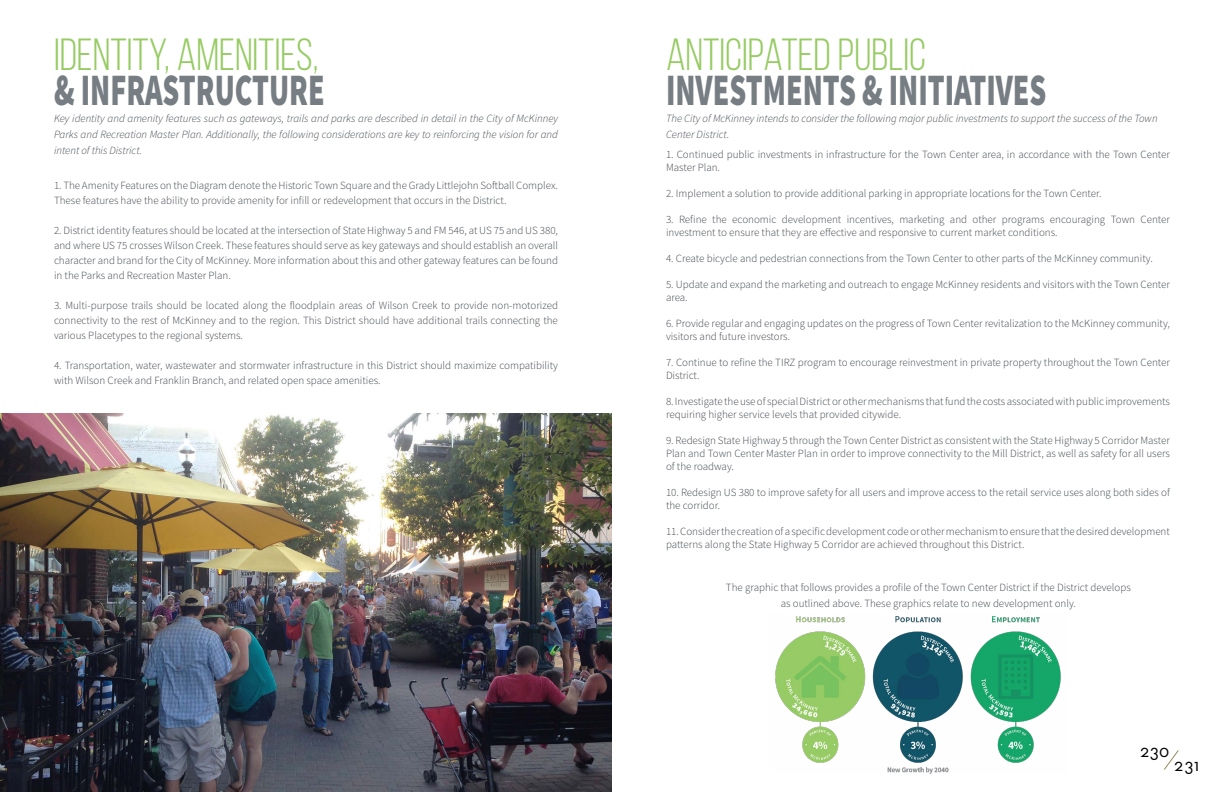
<style>
.page{position:relative;width:1224px;height:792px;background:#fff}
.page>*{position:absolute;margin:0;border:0;box-sizing:border-box;transform-origin:0 0}
.t1{font:900 45px "Source Sans Pro";color:#767e83;scale:.67 1}
.t2{font:45px "Bebas Neue";color:#97cb64}
.t3{font:18px "Futura SCTOT";letter-spacing:-.035em;color:#000}
.t4{font:300 11px/13px "Source Sans Pro";color:#42464f}
.t5{font:italic 300 11px/16px "Source Sans Pro";color:#42464f;text-align:justify}
</style>
<div class="page">
<img style="left:0;top:413px;width:612px;height:379px">
<img style="left:775px;top:616px;width:286px;height:158px">
<svg style="left:1164px;top:750px;width:15px;height:20px"></svg>
<h1 class="t2" style="left:54px;top:30px;width:266px">IDENTITY, AMENITIES,</h1>
<h1 class="t1" style="left:54px;top:59px;width:406px">&amp; INFRASTRUCTURE</h1>
<p class="t5" style="left:54px;top:111px;width:506px">Key identity and amenity features such as gateways, trails and parks are described in detail in the City of McKinney Parks and Recreation Master Plan. Additionally, the following considerations are key to reinforcing the vision for and intent of this District.</p>
<p class="t4" style="left:54px;top:178px;width:506px;line-height:15px">1. The Amenity Features on the Diagram denote the Historic Town Square and the Grady Littlejohn Softball Complex.<br>These features have the ability to provide amenity for infill or redevelopment that occurs in the District.</p>
<p class="t4" style="left:54px;top:223px;width:506px;line-height:15px;text-align:justify">2. District identity features should be located at the intersection of State Highway 5 and FM 546, at US 75 and US 380, and where US 75 crosses Wilson Creek. These features should serve as key gateways and should establish an overall character and brand for the City of McKinney. More information about this and other gateway features can be found in the Parks and Recreation Master Plan.</p>
<p class="t4" style="left:54px;top:298px;width:506px;line-height:15px;text-align:justify">3. Multi-purpose trails should be located along the floodplain areas of Wilson Creek to provide non-motorized connectivity to the rest of McKinney and to the region. This District should have additional trails connecting the various Placetypes to the regional systems.</p>
<p class="t4" style="left:54px;top:358px;width:506px;line-height:15px">4. Transportation, water, wastewater and stormwater infrastructure in this District should maximize compatibility with Wilson Creek and Franklin Branch, and related open space amenities.</p>
<h1 class="t2" style="left:666px;top:30px;width:261px">ANTICIPATED PUBLIC</h1>
<h1 class="t1" style="left:666px;top:59px;width:570px">INVESTMENTS &amp; INITIATIVES</h1>
<p class="t5" style="left:666px;top:111px;width:493px">The City of McKinney intends to consider the following major public investments to support the success of the Town<br>Center District.</p>
<p class="t4" style="left:666px;top:148px;width:506px">1. Continued public investments in infrastructure for the Town Center area, in accordance with the Town Center<br>Master Plan.</p>
<p class="t4" style="left:666px;top:187px;width:437px">2. Implement a solution to provide additional parking in appropriate locations for the Town Center.</p>
<p class="t4" style="left:666px;top:213px;width:506px">3. Refine the economic development incentives, marketing and other programs encouraging Town Center investment to ensure that they are effective and responsive to current market conditions.</p>
<p class="t4" style="left:666px;top:252px;width:488px">4. Create bicycle and pedestrian connections from the Town Center to other parts of the McKinney community.</p>
<p class="t4" style="left:666px;top:278px;width:506px">5. Update and expand the marketing and outreach to engage McKinney residents and visitors with the Town Center area.</p>
<p class="t4" style="left:666px;top:317px;width:506px">6. Provide regular and engaging updates on the progress of Town Center revitalization to the McKinney community, visitors and future investors.</p>
<p class="t4" style="left:666px;top:356px;width:506px">7. Continue to refine the TIRZ program to encourage reinvestment in private property throughout the Town Center<br>District.</p>
<p class="t4" style="left:666px;top:395px;width:506px">8. Investigate the use of special District or other mechanisms that fund the costs associated with public improvements requiring higher service levels that provided citywide.</p>
<p class="t4" style="left:666px;top:434px;width:506px;text-align:justify">9. Redesign State Highway 5 through the Town Center District as consistent with the State Highway 5 Corridor Master Plan and Town Center Master Plan in order to improve connectivity to the Mill District, as well as safety for all users of the roadway.</p>
<p class="t4" style="left:666px;top:486px;width:505px">10. Redesign US 380 to improve safety for all users and improve access to the retail service uses along both sides of the corridor.</p>
<p class="t4" style="left:666px;top:525px;width:505px">11. Consider the creation of a specific development code or other mechanism to ensure that the desired development patterns along the State Highway 5 Corridor are achieved throughout this District.</p>
<p class="t4" style="left:726px;top:579px;width:406px;line-height:16px;text-align:center">The graphic that follows provides a profile of the Town Center District if the District develops as outlined above. These graphics relate to new development only.</p>
<h2 class="t3" style="left:1140px;top:741px;width:31px">230</h2>
<h2 class="t3" style="left:1174px;top:754px;width:28px">231</h2>
</div>
